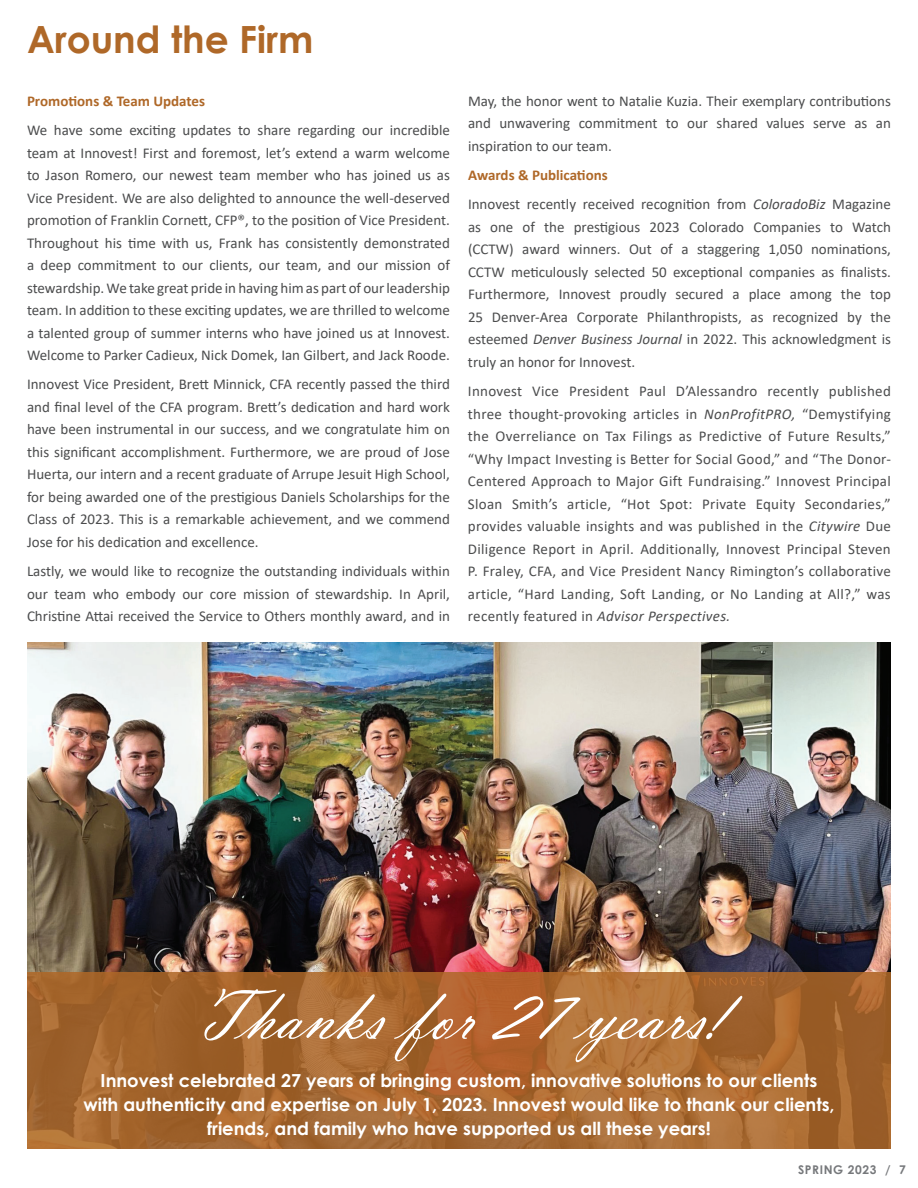
<style>
.page{position:relative;width:918px;height:1188px;background:#fff}
.page>*{position:absolute;margin:0;border:0;box-sizing:border-box;transform-origin:0 0}
.t1{font:75px "Vladimir Script";color:#fff}
.t2{font:700 37.5px "Century Gothic";color:#af6828}
.t3{font:700 18px/24px "Century Gothic";color:#fff;text-align:center}
.t4{font:15px/22.5px "Calibri";color:#4b4c4d;text-align:justify}
.t5{font:700 15px "Calibri";color:#af6828}
.t6{font:700 12px "Century Gothic";letter-spacing:.05em;color:#76787b}
.s1{font-weight:700;color:#af6828}
.s2{font-style:italic}
</style>
<div class="page">
<img style="left:27px;top:643px;width:864px;height:329px">
<svg style="left:27px;top:972px;width:864px;height:176px;background:#a86730"></svg>
<h2 class="t2" style="left:27px;top:11px;width:288px">Around the Firm</h2>
<p class="t5" style="left:27px;top:90px;width:180px">Promotions &amp; Team Updates</p>
<p class="t4" style="left:27px;top:118px;width:425px">We have some exciting updates to share regarding our incredible team at Innovest! First and foremost, let’s extend a warm welcome to Jason Romero, our newest team member who has joined us as Vice President. We are also delighted to announce the well-deserved promotion of Franklin Cornett, CFP®, to the position of Vice President.<br>Throughout his time with us, Frank has consistently demonstrated a deep commitment to our clients, our team, and our mission of stewardship. We take great pride in having him as part of our leadership team. In addition to these exciting updates, we are thrilled to welcome a talented group of summer interns who have joined us at Innovest.<br>Welcome to Parker Cadieux, Nick Domek, Ian Gilbert, and Jack Roode.</p>
<p class="t4" style="left:27px;top:373px;width:425px">Innovest Vice President, Brett Minnick, CFA recently passed the third and final level of the CFA program. Brett’s dedication and hard work have been instrumental in our success, and we congratulate him on this significant accomplishment. Furthermore, we are proud of Jose Huerta, our intern and a recent graduate of Arrupe Jesuit High School, for being awarded one of the prestigious Daniels Scholarships for the Class of 2023. This is a remarkable achievement, and we commend Jose for his dedication and excellence.</p>
<p class="t4" style="left:27px;top:559px;width:424px">Lastly, we would like to recognize the outstanding individuals within our team who embody our core mission of stewardship. In April, Christine Attai received the Service to Others monthly award, and in</p>
<p class="t4" style="left:468px;top:89px;width:424px">May, the honor went to Natalie Kuzia. Their exemplary contributions and unwavering commitment to our shared values serve as an inspiration to our team.</p>
<p class="t4" style="left:468px;top:160px;width:424px;line-height:29.2px"><span class="s1">Awards &amp; Publications<br></span>Innovest recently received recognition from <span class="s2">ColoradoBiz</span> Magazine</p>
<p class="t4" style="left:468px;top:215px;width:425px">as one of the prestigious 2023 Colorado Companies to Watch (CCTW) award winners. Out of a staggering 1,050 nominations, CCTW meticulously selected 50 exceptional companies as finalists.<br>Furthermore, Innovest proudly secured a place among the top 25 Denver-Area Corporate Philanthropists, as recognized by the esteemed <span class="s2">Denver Business Journal</span> in 2022. This acknowledgment is truly an honor for Innovest.</p>
<p class="t4" style="left:468px;top:379px;width:425px">Innovest Vice President Paul D’Alessandro recently published three thought-provoking articles in <span class="s2">NonProfitPRO,</span> “Demystifying the Overreliance on Tax Filings as Predictive of Future Results,” “Why Impact Investing is Better for Social Good,” and “The Donor-Centered Approach to Major Gift Fundraising.” Innovest Principal Sloan Smith’s article, “Hot Spot: Private Equity Secondaries,” provides valuable insights and was published in the <span class="s2">Citywire</span> Due Diligence Report in April. Additionally, Innovest Principal Steven P. Fraley, CFA, and Vice President Nancy Rimington’s collaborative article, “Hard Landing, Soft Landing, or No Landing at All?,” was recently featured in <span class="s2">Advisor Perspectives.</span></p>
<h1 class="t1" style="left:195px;top:971px;width:530px">Thanks for 27 years!</h1>
<p class="t3" style="left:83px;top:1067px;width:753px">Innovest celebrated 27 years of bringing custom, innovative solutions to our clients with authenticity and expertise on July 1, 2023. Innovest would like to thank our clients, friends, and family who have supported us all these years!</p>
<p class="t6" style="left:798px;top:1161px;width:109px">SPRING 2023 / 7</p>
</div>
